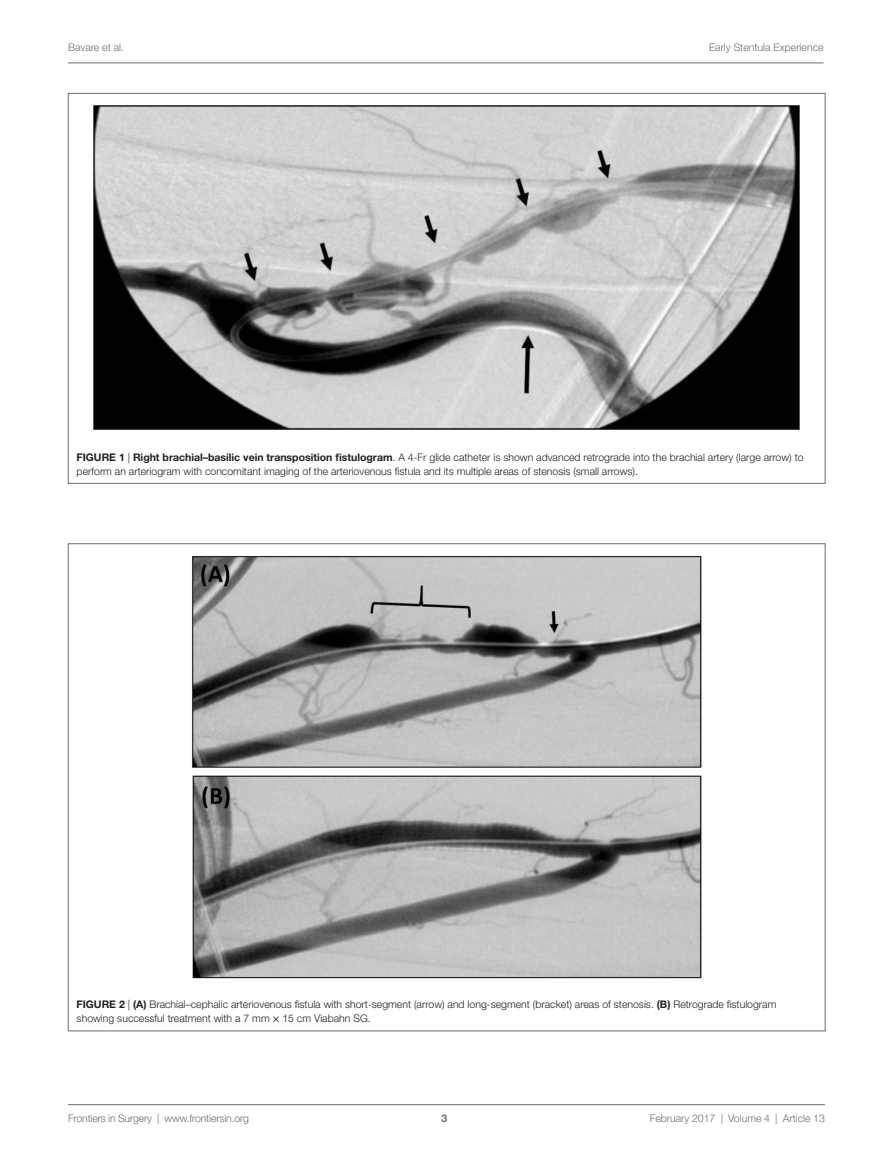
<style>
.page{position:relative;width:893px;height:1170px;background:#fff}
.page>*{position:absolute;margin:0;border:0;box-sizing:border-box;transform-origin:0 0}
.t1{font:300 10.5px/14.2px "Helvetica Neue LT Std";color:#231f20}
.t2{font:300 10.5px "Helvetica Neue LT Std";color:#6c6d70}
.t3{font:700 10.5px "Helvetica Neue LT Std";color:#6c6d70}
.s1{font-weight:700}
.s2{font-family:"STIX General";font-weight:400}
</style>
<div class="page">
<img style="left:93px;top:105px;width:707px;height:325px">
<img style="left:192px;top:556px;width:510px;height:422px">
<hr style="left:68px;top:1104px;width:757px;height:1px;background:#6c6d70">
<hr style="left:68px;top:63px;width:755px;height:1px;background:#6c6d70">
<p class="t2" style="left:68px;top:41px;width:58px">Bavare et al.</p>
<p class="t2" style="left:709px;top:41px;width:116px">Early Stentula Experience</p>
<p class="t1" style="left:77px;top:449px;width:728px"><span class="s1">Figure 1</span> | <span class="s1">Right brachial–basilic vein transposition fistulogram</span>. A 4-Fr glide catheter is shown advanced retrograde into the brachial artery (large arrow) to perform an arteriogram with concomitant imaging of the arteriovenous fistula and its multiple areas of stenosis (small arrows).</p>
<p class="t1" style="left:77px;top:997px;width:701px"><span class="s1">Figure 2</span> | <span class="s1">(A)</span> Brachial–cephalic arteriovenous fistula with short-segment (arrow) and long-segment (bracket) areas of stenosis. <span class="s1">(B)</span> Retrograde fistulogram showing successful treatment with a 7 mm <span class="s2">×</span> 15 cm Viabahn SG.</p>
<p class="t2" style="left:68px;top:1111px;width:183px">Frontiers in Surgery | www.frontiersin.org</p>
<p class="t2" style="left:650px;top:1111px;width:177px">February 2017 | Volume 4 | Article 13</p>
<p class="t3" style="left:441px;top:1111px;width:7px">3</p>
</div>
